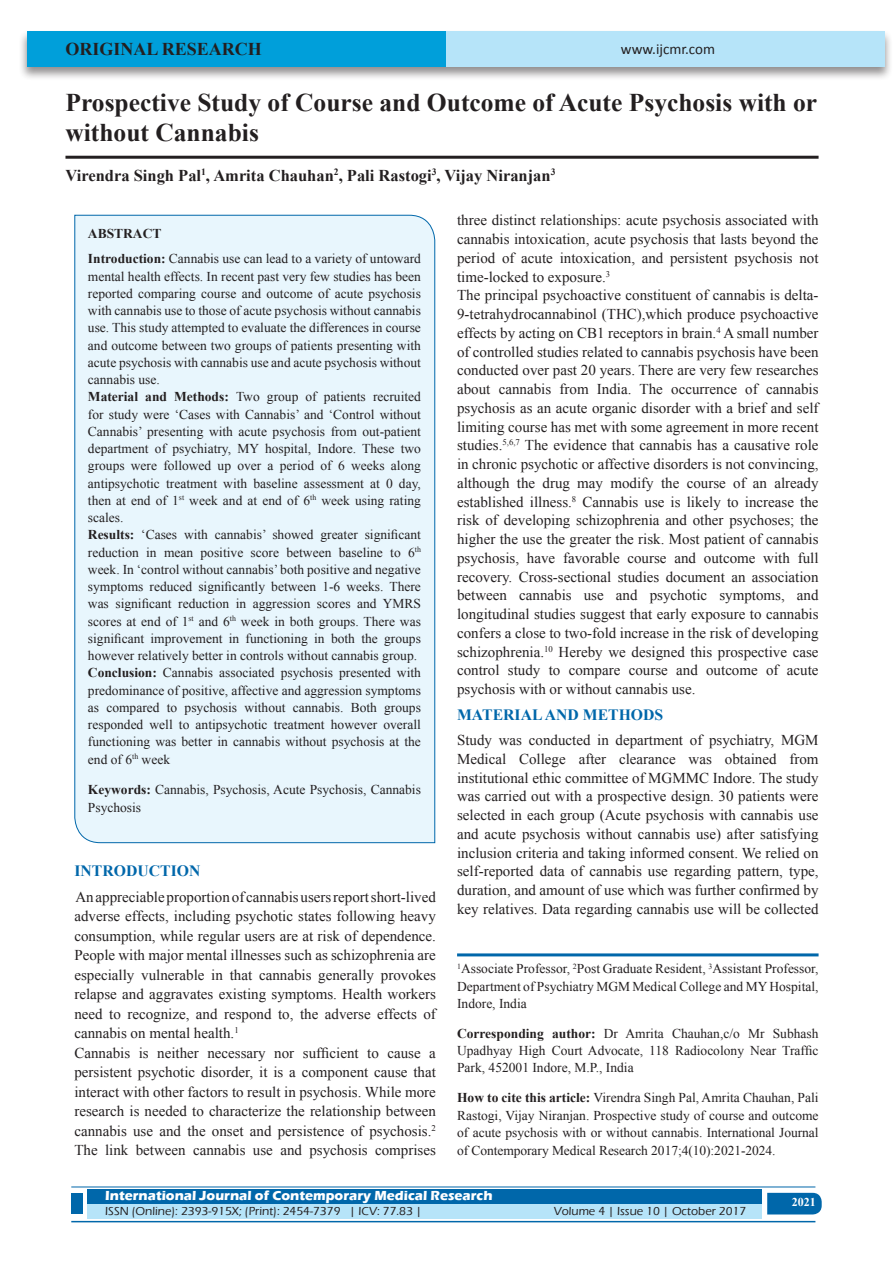
<style>
.page{position:relative;width:893px;height:1263px;background:#fff}
.page>*{position:absolute;margin:0;border:0;box-sizing:border-box;transform-origin:0 0}
.A_Title_New{font:700 25.5px/30px "Times New Roman";color:#231f20}
.AT_new{font:700 18px "Times New Roman";color:#231f20}
.AU-New{font:700 16.5px "Times New Roman";color:#231f20}
.t1{font:700 15.75px "Times New Roman";color:#0067aa}
.TX_New{font:15px/18.8px "Times New Roman";color:#231f20;text-align:justify}
.t2{font:15px "Calibri";color:#231f20}
.HTC_new{font:13.5px/17.2px "Times New Roman";color:#231f20}
.Affi_New{font:13.5px/17.2px "Times New Roman";color:#231f20;text-align:justify}
.Corresponding{font:13.5px/17.2px "Times New Roman";color:#231f20;text-align:justify}
.t3{font:700 13.5px "Eras ITC";color:#fff}
.t4{font:500 12px "Eras ITC";color:#231f20}
.t5{font:700 12px "Times New Roman";color:#fff}
.s1{font-weight:700}
</style>
<div class="page">
<div style="left:19px;top:29px;width:874px;height:52px;background:#231f20;opacity:.5"></div>
<div style="left:27px;top:31px;width:858px;height:35px;background:#b6e4f9"></div>
<div style="left:27px;top:31px;width:419px;height:35px;background:#009fda"></div>
<div style="left:87px;top:1189px;width:674px;height:15px;background:#0067aa"></div>
<div style="left:87px;top:1204px;width:674px;height:15px;background:#b6e4f9"></div>
<svg style="left:767px;top:1193px;width:55px;height:21px"></svg>
<hr style="left:71px;top:1186px;width:744px;height:1px;background:#0067aa">
<hr style="left:71px;top:1221px;width:744px;height:1px;background:#0067aa">
<div style="left:71px;top:1193px;width:12px;height:21px;background:#0067aa"></div>
<hr style="left:65px;top:156px;width:754px;height:3px;background:#231f20">
<div style="left:74px;top:214px;width:361px;height:629px;background:#e8f6fd"></div>
<hr style="left:457px;top:953px;width:362px;height:3px;background:#0067aa">
<p class="AT_new" style="left:65px;top:36px;width:198px">ORIGINAL RESEARCH</p>
<p class="t2" style="left:621px;top:40px;width:96px">www.ijcmr.com</p>
<p class="A_Title_New" style="left:65px;top:87px;width:753px">Prospective Study of Course and Outcome of Acute Psychosis with or without Cannabis</p>
<p class="AU-New" style="left:65px;top:164px;width:491px">Virendra Singh Pal<sup>1</sup>, Amrita Chauhan<sup>2</sup>, Pali Rastogi<sup>3</sup>, Vijay Niranjan<sup>3</sup></p>
<p class="HTC_new" style="left:88px;top:220px;width:334px;line-height:25.8px"><span class="s1">ABSTRACT<br>Introduction:</span> Cannabis use can lead to a variety of untoward</p>
<p class="HTC_new" style="left:88px;top:267px;width:335px">mental health effects. In recent past very few studies has been reported comparing course and outcome of acute psychosis with cannabis use to those of acute psychosis without cannabis use. This study attempted to evaluate the differences in course and outcome between two groups of patients presenting with acute psychosis with cannabis use and acute psychosis without cannabis use.<br><span class="s1">Material and Methods:</span> Two group of patients recruited for study were ‘Cases with Cannabis’ and ‘Control without Cannabis’ presenting with acute psychosis from out-patient department of psychiatry, MY hospital, Indore. These two groups were followed up over a period of 6 weeks along antipsychotic treatment with baseline assessment at 0 day, then at end of 1<sup>st</sup> week and at end of 6<sup>th</sup> week using rating scales.<br><span class="s1">Results:</span> ‘Cases with cannabis’ showed greater significant reduction in mean positive score between baseline to 6<sup>th </sup>week. In ‘control without cannabis’ both positive and negative symptoms reduced significantly between 1-6 weeks. There was significant reduction in aggression scores and YMRS scores at end of 1<sup>st</sup> and 6<sup>th</sup> week in both groups. There was significant improvement in functioning in both the groups however relatively better in controls without cannabis group.<br><span class="s1">Conclusion:</span> Cannabis associated psychosis presented with predominance of positive, affective and aggression symptoms as compared to psychosis without cannabis. Both groups responded well to antipsychotic treatment however overall functioning was better in cannabis without psychosis at the end of 6<sup>th</sup> week</p>
<p class="HTC_new" style="left:88px;top:781px;width:335px;line-height:18px"><span class="s1">Keywords:</span> Cannabis, Psychosis, Acute Psychosis, Cannabis<br>Psychosis</p>
<h1 class="t1" style="left:74px;top:860px;width:127px">INTRODUCTION</h1>
<p class="TX_New" style="left:74px;top:887px;width:363px;line-height:19.5px">An appreciable proportion of cannabis users report short-lived adverse effects, including psychotic states following heavy consumption, while regular users are at risk of dependence.<br>People with major mental illnesses such as schizophrenia are especially vulnerable in that cannabis generally provokes relapse and aggravates existing symptoms. Health workers need to recognize, and respond to, the adverse effects of cannabis on mental health.<sup>1</sup></p>
<p class="TX_New" style="left:74px;top:1043px;width:363px;line-height:19.5px">Cannabis is neither necessary nor sufficient to cause a persistent psychotic disorder, it is a component cause that interact with other factors to result in psychosis. While more research is needed to characterize the relationship between cannabis use and the onset and persistence of psychosis.<sup>2<br></sup>The link between cannabis use and psychosis comprises</p>
<p class="TX_New" style="left:457px;top:211px;width:363px">three distinct relationships: acute psychosis associated with cannabis intoxication, acute psychosis that lasts beyond the period of acute intoxication, and persistent psychosis not time-locked to exposure.<sup>3</sup></p>
<p class="TX_New" style="left:457px;top:286px;width:363px">The principal psychoactive constituent of cannabis is delta-9-tetrahydrocannabinol (THC),which produce psychoactive effects by acting on CB1 receptors in brain.<sup>4</sup> A small number of controlled studies related to cannabis psychosis have been conducted over past 20 years. There are very few researches about cannabis from India. The occurrence of cannabis psychosis as an acute organic disorder with a brief and self limiting course has met with some agreement in more recent studies.<sup>5,6,7</sup> The evidence that cannabis has a causative role in chronic psychotic or affective disorders is not convincing, although the drug may modify the course of an already established illness.<sup>8</sup> Cannabis use is likely to increase the risk of developing schizophrenia and other psychoses; the higher the use the greater the risk. Most patient of cannabis psychosis, have favorable course and outcome with full recovery. Cross-sectional studies document an association between cannabis use and psychotic symptoms, and longitudinal studies suggest that early exposure to cannabis confers a close to two-fold increase in the risk of developing schizophrenia.<sup>10</sup> Hereby we designed this prospective case control study to compare course and outcome of acute psychosis with or without cannabis use.</p>
<h1 class="t1" style="left:457px;top:704px;width:208px">MATERIAL AND METHODS</h1>
<p class="TX_New" style="left:457px;top:730px;width:363px">Study was conducted in department of psychiatry, MGM Medical College after clearance was obtained from institutional ethic committee of MGMMC Indore. The study was carried out with a prospective design. 30 patients were selected in each group (Acute psychosis with cannabis use and acute psychosis without cannabis use) after satisfying inclusion criteria and taking informed consent. We relied on self-reported data of cannabis use regarding pattern, type, duration, and amount of use which was further confirmed by key relatives. Data regarding cannabis use will be collected</p>
<p class="Affi_New" style="left:457px;top:960px;width:363px"><sup>1</sup>Associate Professor, <sup>2</sup>Post Graduate Resident, <sup>3</sup>Assistant Professor, Department of Psychiatry MGM Medical College and MY Hospital, Indore, India</p>
<p class="Corresponding" style="left:457px;top:1024px;width:363px"><span class="s1">Corresponding author:</span> Dr Amrita Chauhan,c/o Mr Subhash Upadhyay High Court Advocate, 118 Radiocolony Near Traffic Park, 452001 Indore, M.P., India</p>
<p class="HTC_new" style="left:457px;top:1089px;width:363px;text-align:justify"><span class="s1">How to cite this article:</span> Virendra Singh Pal, Amrita Chauhan, Pali Rastogi, Vijay Niranjan. Prospective study of course and outcome of acute psychosis with or without cannabis. International Journal of Contemporary Medical Research 2017;4(10):2021-2024.</p>
<p class="t3" style="left:105px;top:1188px;width:389px">International Journal of Contemporary Medical Research</p>
<p class="t4" style="left:105px;top:1204px;width:318px">ISSN (Online): 2393-915X; (Print): 2454-7379 | ICV: 77.83 |</p>
<p class="t4" style="left:554px;top:1204px;width:194px">Volume 4 | Issue 10 | October 2017</p>
<h4 class="t5" style="left:792px;top:1194px;width:25px">2021</h4>
</div>
